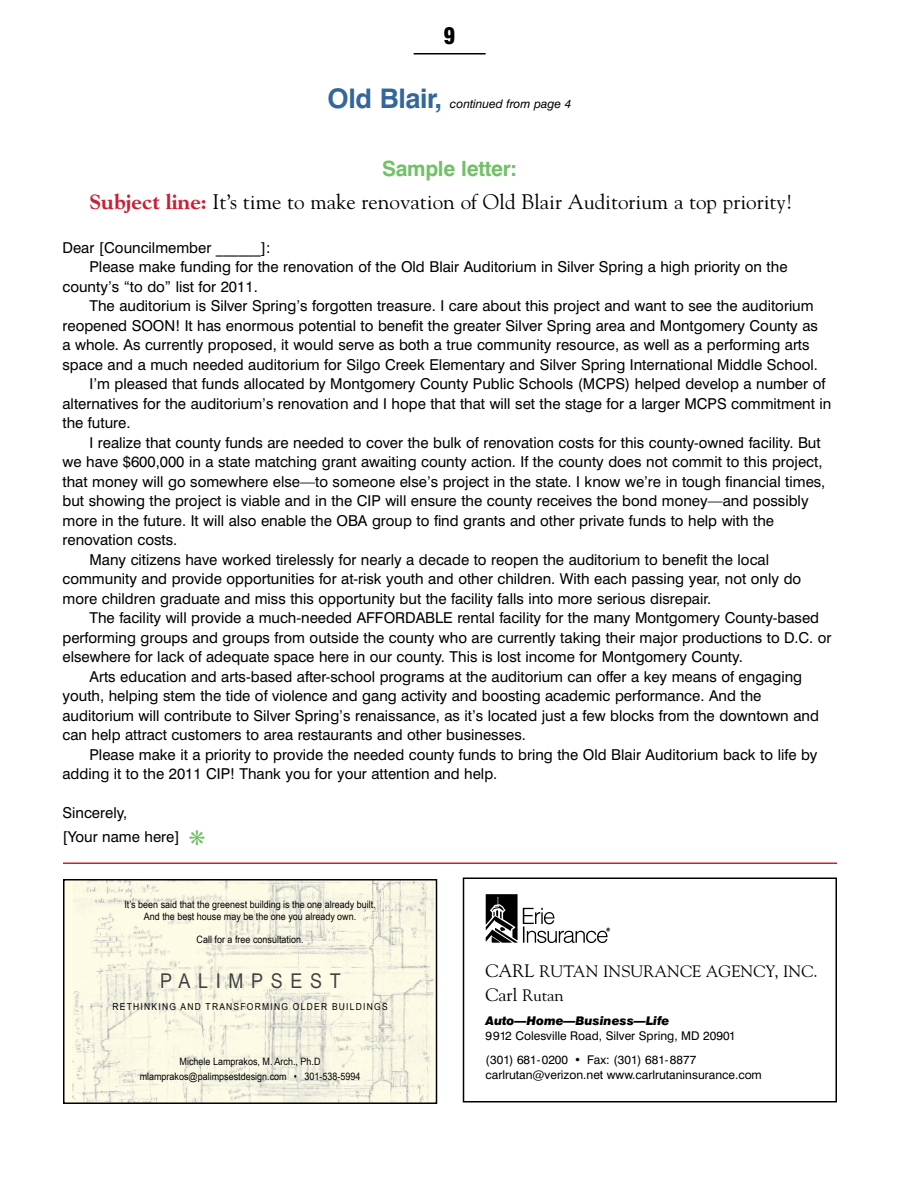
<style>
.page{position:relative;width:918px;height:1188px;background:#fff}
.page>*{position:absolute;margin:0;border:0;box-sizing:border-box;transform-origin:0 0}
.t1{font:700 27px "Swiss 721 BT";letter-spacing:-.015em;color:#33669a}
.t2{font:900 condensed 22.5px "Swiss 721 BT";color:#000}
.t3{font:21px "Goudy";color:#000}
.t4{font:700 21px "Swiss 721 BT";letter-spacing:-.015em;color:#71c167}
.t5{font:20.25px "Arial Narrow";letter-spacing:.35em;color:#414142;scale:1.08 1}
.t6{font:16.5px/24px "Goudy";color:#000}
.t7{font:15px/24px "Swiss 721 BT";color:#000}
.t8{font:12px/24px "Swiss 721 BT";color:#000}
.t9{font:italic 900 12px "Swiss 721 BT";color:#000}
.t10{font:italic 12px "Swiss 721 BT";color:#000}
.t11{font:10.2px/12.1px "Arial Narrow";color:#000;text-align:center;scale:1.08 1}
.t12{font:9.6px "Arial Narrow";letter-spacing:.12em;color:#000;scale:1.08 1}
.s1{font-weight:800;color:#cc1f35}
.s2{font-size:18px}
</style>
<div class="page">
<hr style="left:414px;top:53px;width:72px;height:2px;background:#000">
<img style="left:72px;top:882px;width:362px;height:219px">
<div style="left:63px;top:879px;width:374px;height:225px;border:2px solid #000"></div>
<div style="left:463px;top:878px;width:374px;height:224px;border:2px solid #000"></div>
<svg style="left:486px;top:894px;width:124px;height:49px"></svg>
<hr style="left:63px;top:862px;width:774px;height:2px;background:#cc1f35">
<h2 class="t2" style="left:444px;top:22px;width:14px">9</h2>
<h1 class="t1" style="left:328px;top:82px;width:116px">Old Blair,</h1>
<p class="t10" style="left:450px;top:96px;width:123px">continued from page 4</p>
<h3 class="t4" style="left:382px;top:155px;width:136px">Sample letter:</h3>
<h3 class="t3" style="left:90px;top:189px;width:705px"><span class="s1">Subject line:</span> It’s time to make renovation of Old Blair Auditorium a top priority!</h3>
<p class="t7" style="left:63px;top:236px;width:210px">Dear [Councilmember ______]:</p>
<p class="t7" style="left:90px;top:255px;width:700px">Please make funding for the renovation of the Old Blair Auditorium in Silver Spring a high priority on the</p>
<p class="t7" style="left:63px;top:275px;width:197px">county’s “to do” list for 2011.</p>
<p class="t7" style="left:90px;top:294px;width:726px">The auditorium is Silver Spring’s forgotten treasure. I care about this project and want to see the auditorium</p>
<p class="t7" style="left:63px;top:314px;width:757px">reopened SOON! It has enormous potential to benefit the greater Silver Spring area and Montgomery County as</p>
<p class="t7" style="left:63px;top:333px;width:749px">a whole. As currently proposed, it would serve as both a true community resource, as well as a performing arts</p>
<p class="t7" style="left:63px;top:353px;width:757px">space and a much needed auditorium for Silgo Creek Elementary and Silver Spring International Middle School.</p>
<p class="t7" style="left:90px;top:372px;width:737px">I’m pleased that funds allocated by Montgomery County Public Schools (MCPS) helped develop a number of</p>
<p class="t7" style="left:63px;top:392px;width:770px">alternatives for the auditorium’s renovation and I hope that that will set the stage for a larger MCPS commitment in</p>
<p class="t7" style="left:63px;top:411px;width:70px">the future.</p>
<p class="t7" style="left:90px;top:431px;width:733px">I realize that county funds are needed to cover the bulk of renovation costs for this county-owned facility. But</p>
<p class="t7" style="left:63px;top:450px;width:761px">we have $600,000 in a state matching grant awaiting county action. If the county does not commit to this project,</p>
<p class="t7" style="left:63px;top:470px;width:764px">that money will go somewhere else—to someone else’s project in the state. I know we’re in tough financial times,</p>
<p class="t7" style="left:63px;top:489px;width:748px">but showing the project is viable and in the CIP will ensure the county receives the bond money—and possibly</p>
<p class="t7" style="left:63px;top:509px;width:713px">more in the future. It will also enable the OBA group to find grants and other private funds to help with the</p>
<p class="t7" style="left:63px;top:528px;width:116px">renovation costs.</p>
<p class="t7" style="left:90px;top:548px;width:681px">Many citizens have worked tirelessly for nearly a decade to reopen the auditorium to benefit the local</p>
<p class="t7" style="left:63px;top:567px;width:740px">community and provide opportunities for at-risk youth and other children. With each passing year, not only do</p>
<p class="t7" style="left:63px;top:587px;width:650px">more children graduate and miss this opportunity but the facility falls into more serious disrepair.</p>
<p class="t7" style="left:90px;top:606px;width:731px">The facility will provide a much-needed AFFORDABLE rental facility for the many Montgomery County-based</p>
<p class="t7" style="left:63px;top:626px;width:770px">performing groups and groups from outside the county who are currently taking their major productions to D.C. or</p>
<p class="t7" style="left:63px;top:645px;width:682px">elsewhere for lack of adequate space here in our county. This is lost income for Montgomery County.</p>
<p class="t7" style="left:90px;top:665px;width:714px">Arts education and arts-based after-school programs at the auditorium can offer a key means of engaging</p>
<p class="t7" style="left:63px;top:684px;width:700px">youth, helping stem the tide of violence and gang activity and boosting academic performance. And the</p>
<p class="t7" style="left:63px;top:704px;width:758px">auditorium will contribute to Silver Spring’s renaissance, as it’s located just a few blocks from the downtown and</p>
<p class="t7" style="left:63px;top:723px;width:465px">can help attract customers to area restaurants and other businesses.</p>
<p class="t7" style="left:90px;top:743px;width:730px">Please make it a priority to provide the needed county funds to bring the Old Blair Auditorium back to life by</p>
<p class="t7" style="left:63px;top:762px;width:436px">adding it to the 2011 CIP! Thank you for your attention and help.</p>
<p class="t7" style="left:63px;top:801px;width:119px">Sincerely,<br>[Your name here]</p>
<p class="t11" style="left:124px;top:898px;width:234px">It’s been said that the greenest building is the one already built.<br>And the best house may be the one you already own.</p>
<p class="t11" style="left:197px;top:934px;width:101px">Call for a free consultation.</p>
<h3 class="t5" style="left:160px;top:970px;width:169px">PALIMPSEST</h3>
<p class="t12" style="left:113px;top:1001px;width:256px">RETHINKING AND TRANSFORMING OLDER BUILDINGS</p>
<p class="t11" style="left:180px;top:1055px;width:132px">Michele Lamprakos, M. Arch., Ph.D</p>
<p class="t11" style="left:140px;top:1070px;width:206px">mlamprakos@palimpsestdesign.com • 301-538-5994</p>
<p class="t6" style="left:486px;top:959px;width:333px"><span class="s2">CARL</span> RUTAN INSURANCE AGENCY, INC.<br><span class="s2">Carl</span> Rutan</p>
<p class="t9" style="left:486px;top:1013px;width:185px">Auto—Home—Business—Life</p>
<p class="t8" style="left:486px;top:1024px;width:252px">9912 Colesville Road, Silver Spring, MD 20901 (301) 681-0200 • Fax: (301) 681-8877</p>
<p class="t8" style="left:486px;top:1063px;width:278px">carlrutan@verizon.net www.carlrutaninsurance.com</p>
</div>
